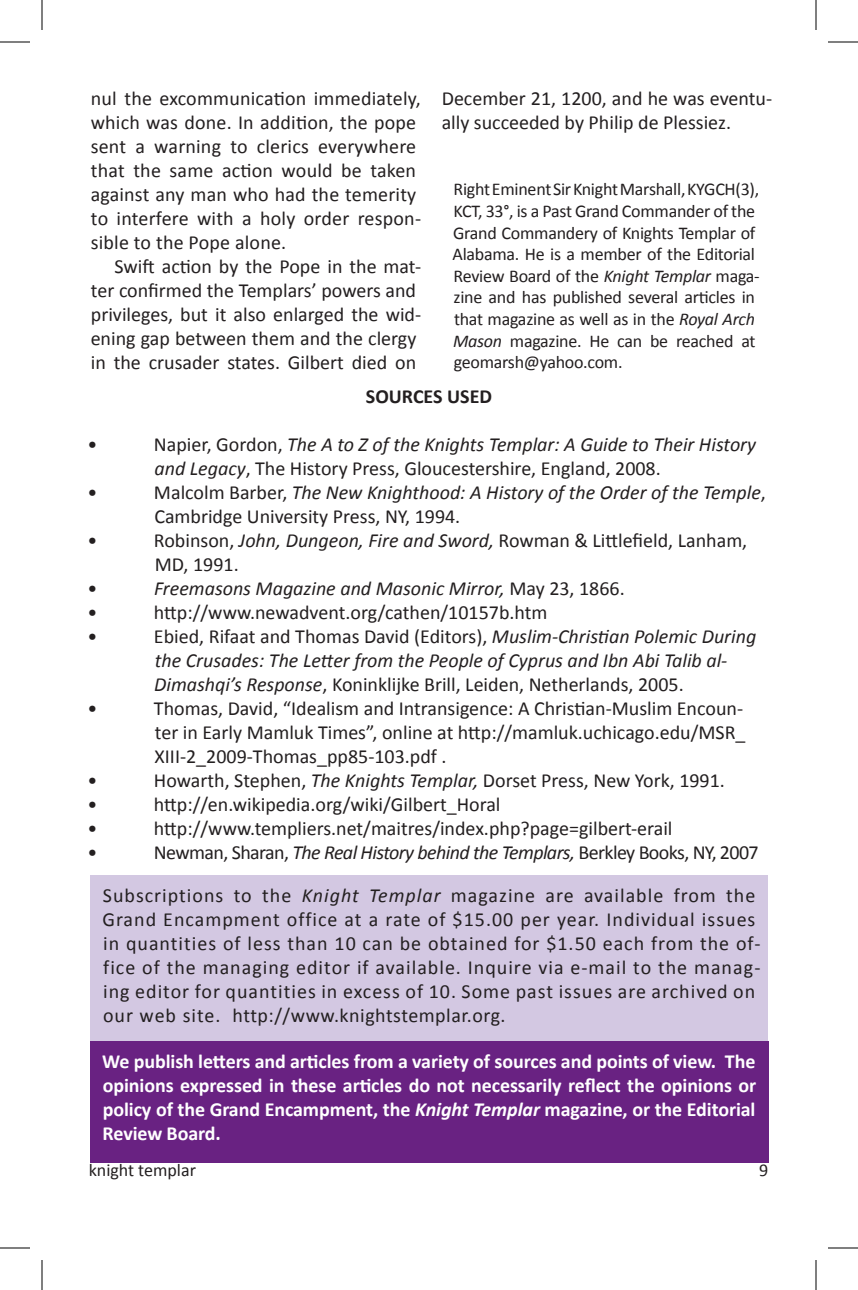
<style>
.page{position:relative;width:858px;height:1290px;background:#fff}
.page>*{position:absolute;margin:0;border:0;box-sizing:border-box;transform-origin:0 0}
.t1{font:20px/24px "Calibri";color:#231f20}
.t2{font:20px/24px "Calibri";letter-spacing:.05em;color:#231f20}
.t3{font:italic 20px/24px "Calibri";color:#231f20}
.t4{font:700 20px/24px "Calibri";letter-spacing:-.005em;color:#fff;text-align:justify}
.t5{font:20px "Calibri";letter-spacing:-.03em;color:#231f20}
.t6{font:700 20px "Calibri";color:#231f20}
.t7{font:18px/21.6px "Calibri";letter-spacing:-.015em;color:#231f20}
.s1{font-style:italic}
.s2{font-style:normal}
</style>
<div class="page">
<div style="left:90px;top:875px;width:678px;height:166px;background:#d3c8e2"></div>
<div style="left:90px;top:1041px;width:678px;height:121px;background:#692282"></div>
<hr style="left:0;top:42px;width:30px;height:1px;background:#000">
<hr style="left:828px;top:42px;width:30px;height:1px;background:#000">
<hr style="left:0;top:1248px;width:30px;height:1px;background:#000">
<hr style="left:828px;top:1248px;width:30px;height:1px;background:#000">
<hr style="left:42px;top:0;width:1px;height:30px;background:#000">
<hr style="left:42px;top:1260px;width:1px;height:30px;background:#000">
<hr style="left:816px;top:0;width:1px;height:30px;background:#000">
<hr style="left:816px;top:1260px;width:1px;height:30px;background:#000">
<p class="t1" style="left:91px;top:86px;width:332px">nul the excommunication immediately, which was done. In addition, the pope sent a warning to clerics everywhere that the same action would be taken against any man who had the temerity to interfere with a holy order respon&shy;sible to the Pope alone.</p>
<p class="t1" style="left:91px;top:254px;width:332px;text-indent:24px">Swift action by the Pope in the mat&shy;ter confirmed the Templars’ powers and privileges, but it also enlarged the wid&shy;ening gap between them and the clergy in the crusader states. Gilbert died on</p>
<p class="t1" style="left:442px;top:86px;width:332px">December 21, 1200, and he was eventu&shy;ally succeeded by Philip de Plessiez.</p>
<p class="t7" style="left:453px;top:179px;width:309px">Right Eminent Sir Knight Marshall, KYGCH(3), KCT, 33°, is a Past Grand Commander of the Grand Commandery of Knights Templar of Alabama. He is a member of the Editorial Review Board of the <span class="s1">Knight Templar</span> maga&shy;zine and has published several articles in that magazine as well as in the <span class="s1">Royal Arch Mason</span> magazine. He can be reached at geomarsh@yahoo.com.</p>
<p class="t6" style="left:366px;top:383px;width:128px">SOURCES USED</p>
<p class="t1" style="left:88px;top:432px;width:11px">•</p>
<p class="t1" style="left:154px;top:432px;width:604px">Napier, Gordon, <span class="s1">The A to Z of the Knights Templar: A Guide to Their History and Legacy</span>, The History Press, Gloucestershire, England, 2008.</p>
<p class="t1" style="left:88px;top:480px;width:11px">•</p>
<p class="t1" style="left:154px;top:480px;width:613px">Malcolm Barber, <span class="s1">The New Knighthood: A History of the Order of the Temple</span>,<br>Cambridge University Press, NY, 1994.</p>
<p class="t1" style="left:88px;top:528px;width:11px">•</p>
<p class="t1" style="left:154px;top:528px;width:595px">Robinson, <span class="s1">John, Dungeon, Fire and Sword,</span> Rowman &amp; Littlefield, Lanham,<br>MD, 1991.</p>
<p class="t1" style="left:88px;top:576px;width:11px">•</p>
<p class="t3" style="left:154px;top:575px;width:472px">Freemasons Magazine and Masonic Mirror, <span class="s2">May 23, 1866.</span></p>
<p class="t1" style="left:88px;top:600px;width:11px">•</p>
<p class="t1" style="left:154px;top:600px;width:395px">http://www.newadvent.org/cathen/10157b.htm</p>
<p class="t1" style="left:88px;top:624px;width:11px">•</p>
<p class="t3" style="left:154px;top:623px;width:604px"><span class="s2">Ebied, Rifaat and Thomas David (Editors),</span> Muslim-Christian Polemic During the Crusades: The Letter from the People of Cyprus and Ibn Abi Talib al-<br>Dimashqi’s Response<span class="s2">, Koninklijke Brill, Leiden, Netherlands, 2005.</span></p>
<p class="t1" style="left:88px;top:696px;width:11px">•</p>
<p class="t1" style="left:154px;top:696px;width:593px;text-align:justify">Thomas, David, “Idealism and Intransigence: A Christian-Muslim Encoun&shy;ter in Early Mamluk Times”, online at http://mamluk.uchicago.edu/MSR_ XIII-2_2009-Thomas_pp85-103.pdf .</p>
<p class="t1" style="left:88px;top:768px;width:11px">•</p>
<p class="t1" style="left:154px;top:768px;width:572px">Howarth, Stephen, <span class="s1">The Knights Templar,</span> Dorset Press, New York, 1991.</p>
<p class="t1" style="left:88px;top:792px;width:11px">•</p>
<p class="t1" style="left:154px;top:792px;width:348px">http://en.wikipedia.org/wiki/Gilbert_Horal</p>
<p class="t1" style="left:88px;top:816px;width:11px">•</p>
<p class="t1" style="left:154px;top:816px;width:520px">http://www.templiers.net/maitres/index.php?page=gilbert-erail</p>
<p class="t1" style="left:88px;top:840px;width:11px">•</p>
<p class="t5" style="left:154px;top:839px;width:606px">Newman, Sharan, <span class="s1">The Real History behind the Templars,</span> Berkley Books, NY, 2007</p>
<p class="t2" style="left:102px;top:884px;width:660px">Subscriptions to the <span class="s1">Knight Templar</span> magazine are available from the Grand Encampment office at a rate of $15.00 per year. Individual issues in quantities of less than 10 can be obtained for $1.50 each from the of&shy;fice of the managing editor if available. Inquire via e-mail to the manag&shy;ing editor for quantities in excess of 10. Some past issues are archived on our web site. http://www.knightstemplar.org.</p>
<p class="t4" style="left:102px;top:1050px;width:656px">We publish letters and articles from a variety of sources and points of view. The opinions expressed in these articles do not necessarily reflect the opinions or policy of the Grand Encampment, the <span class="s1">Knight Templar</span> magazine, or the Editorial Review Board.</p>
<p class="t7" style="left:89px;top:1159px;width:109px">knight templar</p>
<p class="t7" style="left:759px;top:1159px;width:11px">9</p>
</div>
